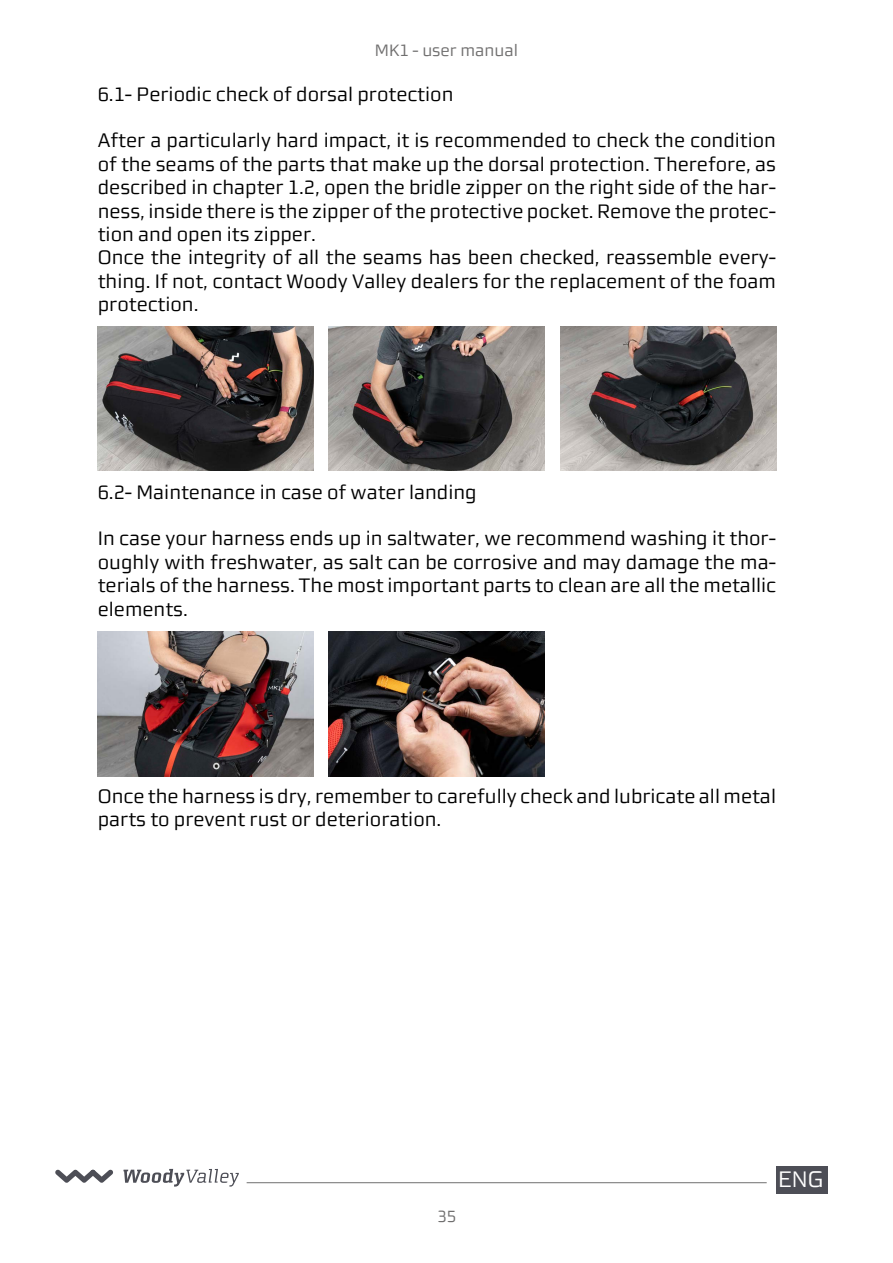
<style>
.page{position:relative;width:893px;height:1263px;background:#fff}
.page>*{position:absolute;margin:0;border:0;box-sizing:border-box;transform-origin:0 0}
.t1{font:22.5px "Morgan Sans Lining";color:#fff}
.t2{font:19.5px/23.4px "Morgan Sans Lining";color:#000}
.t3{font:16.5px "Morgan Sans Lining";color:#706f6f}
</style>
<div class="page">
<hr style="left:247px;top:1182px;width:520px;height:1px;background:#706f6f">
<svg style="left:123px;top:1169px;width:116px;height:17px"></svg>
<svg style="left:55px;top:1169px;width:58px;height:14px"></svg>
<div style="left:776px;top:1166px;width:51px;height:28px;background:#4d4e56"></div>
<img style="left:98px;top:326px;width:216px;height:145px">
<img style="left:98px;top:631px;width:216px;height:145px">
<img style="left:560px;top:326px;width:216px;height:145px">
<img style="left:329px;top:326px;width:216px;height:145px">
<img style="left:329px;top:631px;width:216px;height:145px">
<p class="t3" style="left:375px;top:41px;width:145px">MK1 - user manual</p>
<p class="t2" style="left:98px;top:82px;width:357px">6.1- Periodic check of dorsal protection</p>
<p class="t2" style="left:98px;top:129px;width:680px">After a particularly hard impact, it is recommended to check the condition of the seams of the parts that make up the dorsal protection. Therefore, as described in chapter 1.2, open the bridle zipper on the right side of the har&shy;ness, inside there is the zipper of the protective pocket. Remove the protec&shy;tion and open its zipper.<br>Once the integrity of all the seams has been checked, reassemble every&shy;thing. If not, contact Woody Valley dealers for the replacement of the foam protection.</p>
<p class="t2" style="left:98px;top:480px;width:380px">6.2- Maintenance in case of water landing</p>
<p class="t2" style="left:98px;top:527px;width:680px;text-align:justify">In case your harness ends up in saltwater, we recommend washing it thor&shy;oughly with freshwater, as salt can be corrosive and may damage the ma&shy;terials of the harness. The most important parts to clean are all the metallic elements.</p>
<p class="t2" style="left:98px;top:784px;width:680px">Once the harness is dry, remember to carefully check and lubricate all metal parts to prevent rust or deterioration.</p>
<p class="t3" style="left:437px;top:1207px;width:20px">35</p>
<p class="t1" style="left:778px;top:1166px;width:47px">ENG</p>
</div>
